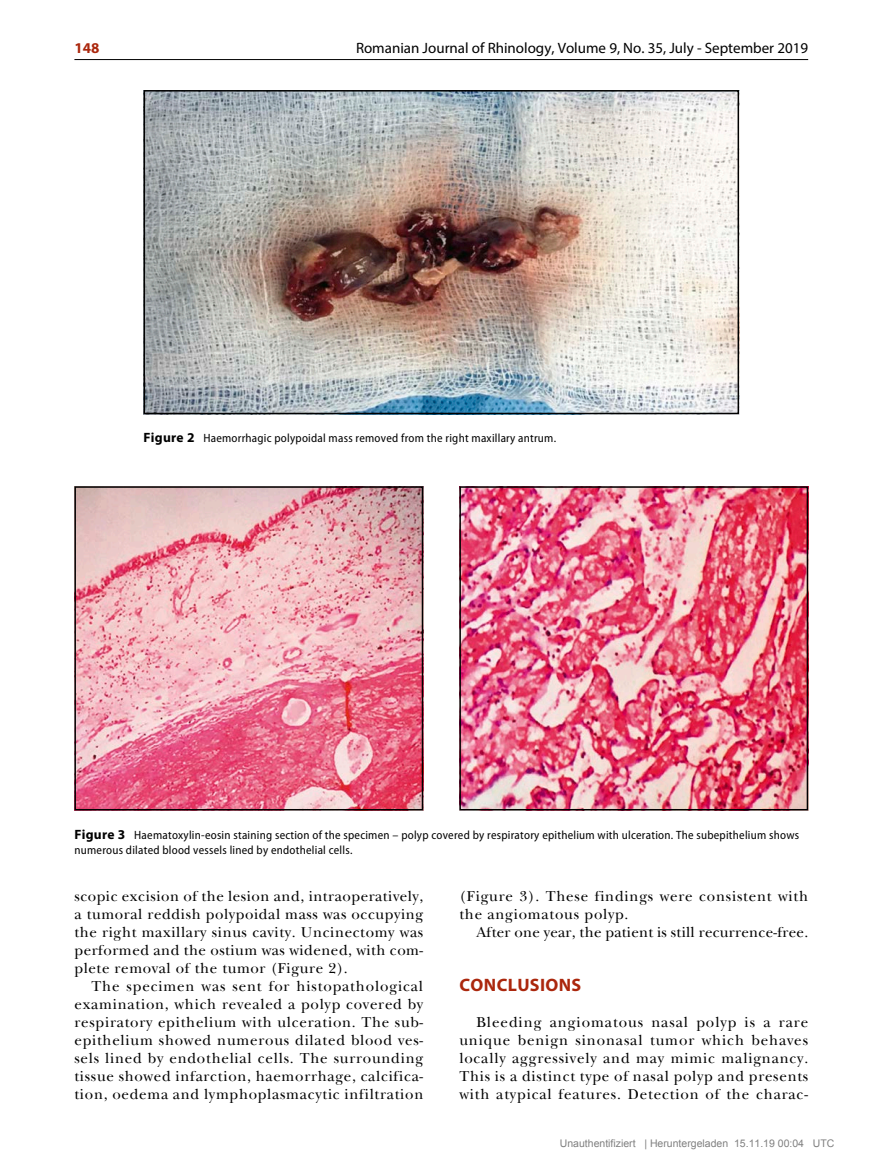
<style>
.page{position:relative;width:872px;height:1170px;background:#fff}
.page>*{position:absolute;margin:0;border:0;box-sizing:border-box;transform-origin:0 0}
.t1{font:700 18px "Myriad Pro";letter-spacing:.02em;color:#ab270d}
.t2{font:15px/18px "Baskerville Std RO";letter-spacing:.05em;color:#000;text-align:justify}
.t3{font:15px "Myriad Pro";color:#000}
.t4{font:15px "Baskerville Std RO";letter-spacing:.02em;color:#000}
.t5{font:700 15px "Myriad Pro";color:#ab270d}
.t6{font:semi-condensed 12px/15px "Myriad Pro";letter-spacing:.02em;color:#000}
.t7{font:10.5px "Arial";color:#808080}
.s1{font-weight:700;font-stretch:normal;font-size:13.5px}
</style>
<div class="page">
<hr style="left:74px;top:59px;width:734px;height:1px;background:#000">
<img style="left:77px;top:489px;width:343px;height:318px">
<div style="left:74px;top:486px;width:349px;height:324px;border:2px solid #000"></div>
<img style="left:462px;top:489px;width:343px;height:318px">
<div style="left:459px;top:486px;width:349px;height:324px;border:2px solid #000"></div>
<img style="left:147px;top:93px;width:589px;height:318px">
<div style="left:144px;top:90px;width:595px;height:324px;border:2px solid #000"></div>
<p class="t5" style="left:74px;top:38px;width:26px">148</p>
<p class="t3" style="left:356px;top:39px;width:454px">Romanian Journal of Rhinology, Volume 9, No. 35, July - September 2019</p>
<p class="t6" style="left:144px;top:431px;width:414px"><span class="s1">Figure 2</span> Haemorrhagic polypoidal mass removed from the right maxillary antrum.</p>
<p class="t6" style="left:74px;top:827px;width:726px"><span class="s1">Figure 3</span> Haematoxylin-eosin staining section of the specimen – polyp covered by respiratory epithelium with ulceration. The subepithelium shows numerous dilated blood vessels lined by endothelial cells.</p>
<p class="t2" style="left:74px;top:886px;width:350px">scopic excision of the lesion and, intraoperatively, a tumoral reddish polypoidal mass was occupying the right maxillary sinus cavity. Uncinectomy was performed and the ostium was widened, with com&shy;plete removal of the tumor (Figure 2).</p>
<p class="t2" style="left:74px;top:976px;width:350px;text-indent:17px">The specimen was sent for histopathological examination, which revealed a polyp covered by respiratory epithelium with ulceration. The sub&shy;epithelium showed numerous dilated blood ves&shy;sels lined by endothelial cells. The surrounding tissue showed infarction, haemorrhage, calcifica&shy;tion, oedema and lymphoplasmacytic infiltration</p>
<p class="t2" style="left:459px;top:886px;width:350px">(Figure 3). These findings were consistent with the angiomatous polyp.</p>
<p class="t4" style="left:476px;top:922px;width:333px">After one year, the patient is still recurrence-free.</p>
<p class="t1" style="left:459px;top:972px;width:123px">CONCLUSIONS</p>
<p class="t2" style="left:459px;top:1012px;width:350px;text-indent:17px">Bleeding angiomatous nasal polyp is a rare unique benign sinonasal tumor which behaves locally aggressively and may mimic malignancy.<br>This is a distinct type of nasal polyp and presents with atypical features. Detection of the charac-</p>
<p class="t7" style="left:560px;top:1139px;width:276px">Unauthentifiziert | Heruntergeladen 15.11.19 00:04 UTC</p>
</div>
